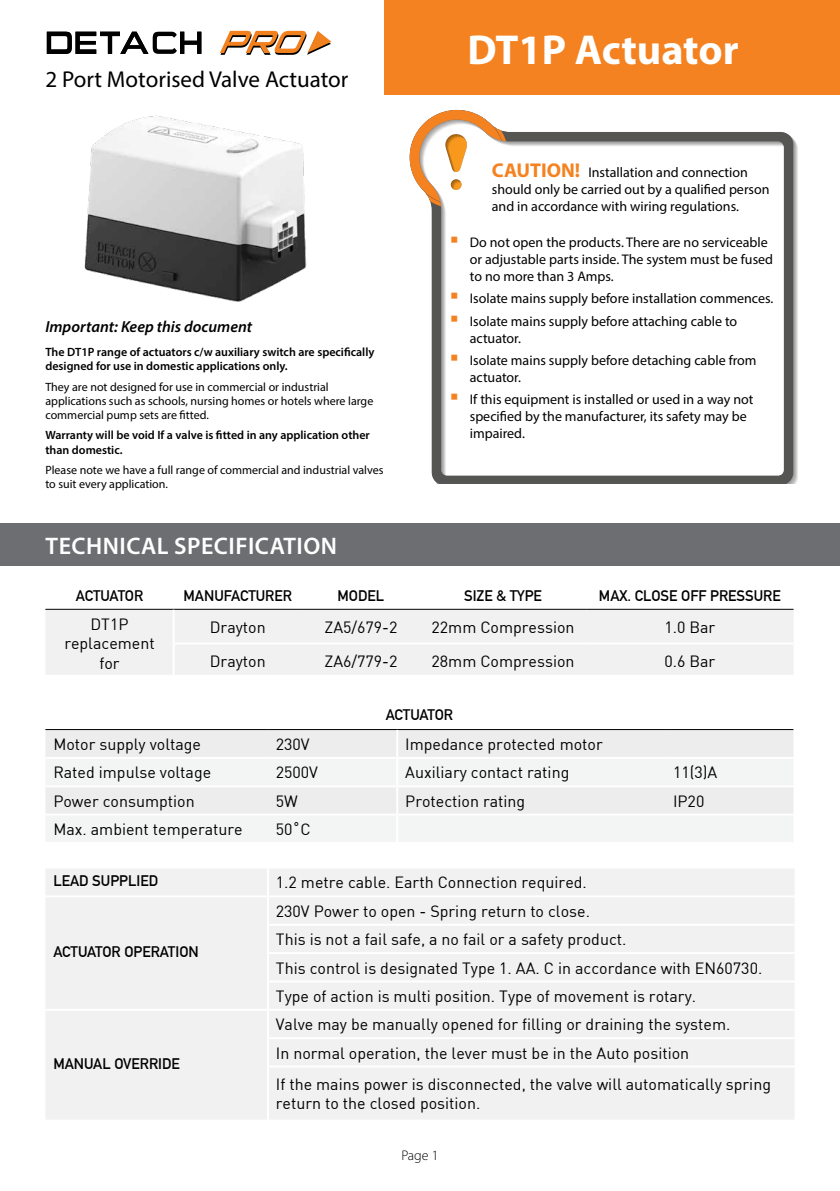
<style>
.page{position:relative;width:840px;height:1191px;background:#fff}
.page>*{position:absolute;margin:0;border:0;box-sizing:border-box;transform-origin:0 0}
.t1{font:700 42px "Myriad Pro";color:#fff}
.t2{font:600 24px "Myriad Pro";letter-spacing:.02em;color:#fff}
.t3{font:23px "Myriad Pro";color:#000}
.t4{font:16px/28.4px "DIN";color:#000}
.t5{font:italic 600 16px "Myriad Pro";color:#000}
.t6{font:700 15px "DIN Alternate";color:#000}
.t7{font:700 15px "DIN Alternate";letter-spacing:-.02em;color:#000}
.t8{font:14px/16.8px "Myriad Pro";color:#000}
.t9{font:300 14px "Myriad Pro";color:#000}
.t10{font:12px/14.4px "Myriad Pro";color:#000}
.t11{font:600 12px/14.4px "Myriad Pro";color:#000}
.s1{font-weight:700;font-size:20px;color:#f58220}
</style>
<div class="page">
<div style="left:384px;top:0;width:455px;height:94px;background:#f58220"></div>
<svg style="left:47px;top:32px;width:154px;height:22px"></svg>
<svg style="left:220px;top:31px;width:111px;height:24px"></svg>
<svg style="left:431px;top:131px;width:362px;height:353px"></svg>
<svg style="left:415px;top:110px;width:93px;height:99px"></svg>
<svg style="left:409px;top:110px;width:95px;height:95px"></svg>
<div style="left:0;top:524px;width:839px;height:42px;background:#6d6e71"></div>
<div style="left:46px;top:610px;width:747px;height:65px;background:#f1f1f2"></div>
<hr style="left:45px;top:609px;width:128px;height:1px;background:#000">
<hr style="left:173px;top:609px;width:129px;height:1px;background:#000">
<hr style="left:302px;top:609px;width:118px;height:1px;background:#000">
<hr style="left:420px;top:609px;width:165px;height:1px;background:#000">
<hr style="left:585px;top:609px;width:208px;height:1px;background:#000">
<hr style="left:172px;top:642px;width:130px;height:2px;background:#fff">
<hr style="left:302px;top:642px;width:118px;height:2px;background:#fff">
<hr style="left:420px;top:642px;width:165px;height:2px;background:#fff">
<hr style="left:585px;top:642px;width:208px;height:2px;background:#fff">
<hr style="left:172px;top:610px;width:2px;height:32px;background:#fff">
<hr style="left:172px;top:644px;width:2px;height:31px;background:#fff">
<div style="left:45px;top:730px;width:748px;height:27px;background:#ededee"></div>
<div style="left:45px;top:759px;width:748px;height:83px;background:#f3f4f4"></div>
<hr style="left:45px;top:729px;width:223px;height:1px;background:#000">
<hr style="left:268px;top:729px;width:129px;height:1px;background:#000">
<hr style="left:397px;top:729px;width:267px;height:1px;background:#000">
<hr style="left:664px;top:729px;width:129px;height:1px;background:#000">
<hr style="left:45px;top:785px;width:223px;height:2px;background:#fff">
<hr style="left:268px;top:785px;width:129px;height:2px;background:#fff">
<hr style="left:397px;top:785px;width:267px;height:2px;background:#fff">
<hr style="left:664px;top:785px;width:129px;height:2px;background:#fff">
<hr style="left:45px;top:813px;width:223px;height:2px;background:#fff">
<hr style="left:268px;top:813px;width:129px;height:2px;background:#fff">
<hr style="left:397px;top:813px;width:267px;height:2px;background:#fff">
<hr style="left:664px;top:813px;width:129px;height:2px;background:#fff">
<hr style="left:396px;top:730px;width:2px;height:27px;background:#fff">
<hr style="left:396px;top:759px;width:2px;height:26px;background:#fff">
<hr style="left:396px;top:787px;width:2px;height:26px;background:#fff">
<hr style="left:396px;top:815px;width:2px;height:27px;background:#fff">
<div style="left:46px;top:869px;width:748px;height:250px;background:#f1f1f2"></div>
<hr style="left:45px;top:895px;width:223px;height:2px;background:#fff">
<hr style="left:268px;top:895px;width:526px;height:2px;background:#fff">
<hr style="left:267px;top:923px;width:527px;height:2px;background:#fff">
<hr style="left:267px;top:952px;width:527px;height:2px;background:#fff">
<hr style="left:267px;top:980px;width:527px;height:2px;background:#fff">
<hr style="left:45px;top:1008px;width:223px;height:2px;background:#fff">
<hr style="left:268px;top:1008px;width:526px;height:2px;background:#fff">
<hr style="left:267px;top:1037px;width:527px;height:2px;background:#fff">
<hr style="left:267px;top:1065px;width:527px;height:2px;background:#fff">
<hr style="left:267px;top:868px;width:2px;height:27px;background:#fff">
<hr style="left:267px;top:897px;width:2px;height:26px;background:#fff">
<hr style="left:267px;top:925px;width:2px;height:27px;background:#fff">
<hr style="left:267px;top:954px;width:2px;height:26px;background:#fff">
<hr style="left:267px;top:982px;width:2px;height:26px;background:#fff">
<hr style="left:267px;top:1010px;width:2px;height:27px;background:#fff">
<hr style="left:267px;top:1039px;width:2px;height:26px;background:#fff">
<hr style="left:267px;top:1067px;width:2px;height:52px;background:#fff">
<img style="left:84px;top:115px;width:223px;height:187px">
<svg style="left:451px;top:237px;width:6px;height:6px"></svg>
<svg style="left:451px;top:293px;width:6px;height:6px"></svg>
<svg style="left:451px;top:316px;width:6px;height:5px"></svg>
<svg style="left:451px;top:355px;width:6px;height:6px"></svg>
<svg style="left:451px;top:394px;width:6px;height:6px"></svg>
<h3 class="t3" style="left:45px;top:65px;width:304px">2 Port Motorised Valve Actuator</h3>
<p class="t5" style="left:45px;top:317px;width:208px">Important: Keep this document</p>
<p class="t11" style="left:45px;top:344px;width:330px">The DT1P range of actuators c/w auxiliary switch are specifically designed for use in domestic applications only.</p>
<p class="t10" style="left:45px;top:379px;width:329px">They are not designed for use in commercial or industrial applications such as schools, nursing homes or hotels where large commercial pump sets are fitted.</p>
<p class="t11" style="left:45px;top:428px;width:326px">Warranty will be void If a valve is fitted in any application other than domestic.</p>
<p class="t10" style="left:45px;top:462px;width:339px">Please note we have a full range of commercial and industrial valves to suit every application.</p>
<h1 class="t1" style="left:467px;top:23px;width:272px">DT1P Actuator</h1>
<p class="t8" style="left:491px;top:164px;width:279px"><span class="s1">CAUTION!</span> Installation and connection should only be carried out by a qualified person and in accordance with wiring regulations.</p>
<p class="t8" style="left:469px;top:234px;width:304px">Do not open the products. There are no serviceable or adjustable parts inside. The system must be fused to no more than 3 Amps.</p>
<p class="t8" style="left:469px;top:287px;width:305px;line-height:22.4px">Isolate mains supply before installation commences.<br>Isolate mains supply before attaching cable to</p>
<p class="t8" style="left:469px;top:326px;width:288px;line-height:22.4px">actuator.<br>Isolate mains supply before detaching cable from</p>
<p class="t8" style="left:469px;top:366px;width:285px;line-height:22.4px">actuator.<br>If this equipment is installed or used in a way not</p>
<p class="t8" style="left:469px;top:408px;width:278px">specified by the manufacturer, its safety may be impaired.</p>
<h2 class="t2" style="left:46px;top:530px;width:293px">TECHNICAL SPECIFICATION</h2>
<p class="t7" style="left:76px;top:584px;width:69px">ACTUATOR</p>
<p class="t6" style="left:183px;top:584px;width:110px">MANUFACTURER</p>
<p class="t6" style="left:337px;top:584px;width:48px">MODEL</p>
<p class="t6" style="left:464px;top:584px;width:79px">SIZE &amp; TYPE</p>
<p class="t6" style="left:598px;top:584px;width:183px">MAX. CLOSE OFF PRESSURE</p>
<p class="t4" style="left:64px;top:614px;width:92px;line-height:19.2px;text-align:center">DT1P replacement for</p>
<p class="t4" style="left:210px;top:613px;width:57px">Drayton</p>
<p class="t4" style="left:324px;top:613px;width:74px">ZA5/679-2</p>
<p class="t4" style="left:431px;top:613px;width:144px">22mm Compression</p>
<p class="t4" style="left:664px;top:613px;width:52px">1.0 Bar</p>
<p class="t4" style="left:210px;top:646px;width:57px">Drayton</p>
<p class="t4" style="left:324px;top:646px;width:74px">ZA6/779-2</p>
<p class="t4" style="left:431px;top:646px;width:144px">28mm Compression</p>
<p class="t4" style="left:664px;top:646px;width:52px">0.6 Bar</p>
<p class="t7" style="left:385px;top:703px;width:69px">ACTUATOR</p>
<p class="t4" style="left:53px;top:729px;width:149px">Motor supply voltage</p>
<p class="t4" style="left:276px;top:729px;width:35px">230V</p>
<p class="t4" style="left:405px;top:729px;width:199px">Impedance protected motor</p>
<p class="t4" style="left:53px;top:758px;width:159px">Rated impulse voltage</p>
<p class="t4" style="left:276px;top:758px;width:44px">2500V</p>
<p class="t4" style="left:405px;top:758px;width:165px">Auxiliary contact rating</p>
<p class="t4" style="left:672px;top:758px;width:46px">11(3)A</p>
<p class="t4" style="left:53px;top:786px;width:143px">Power consumption</p>
<p class="t4" style="left:276px;top:786px;width:24px">5W</p>
<p class="t4" style="left:405px;top:786px;width:121px">Protection rating</p>
<p class="t4" style="left:672px;top:786px;width:33px">IP20</p>
<p class="t4" style="left:53px;top:814px;width:191px">Max. ambient temperature</p>
<p class="t4" style="left:276px;top:814px;width:36px">50˚C</p>
<p class="t6" style="left:53px;top:869px;width:106px">LEAD SUPPLIED</p>
<p class="t4" style="left:276px;top:868px;width:312px">1.2 metre cable. Earth Connection required.</p>
<p class="t6" style="left:53px;top:940px;width:147px">ACTUATOR OPERATION</p>
<p class="t6" style="left:53px;top:1052px;width:128px">MANUAL OVERRIDE</p>
<p class="t4" style="left:276px;top:896px;width:487px">230V Power to open - Spring return to close.<br>This is not a fail safe, a no fail or a safety product.<br>This control is designated Type 1. AA. C in accordance with EN60730.<br>Type of action is multi position. Type of movement is rotary.</p>
<p class="t4" style="left:276px;top:1010px;width:456px">Valve may be manually opened for filling or draining the system.<br>In normal operation, the lever must be in the Auto position</p>
<p class="t4" style="left:276px;top:1074px;width:496px;line-height:19.2px">If the mains power is disconnected, the valve will automatically spring return to the closed position.</p>
<p class="t9" style="left:401px;top:1147px;width:39px">Page 1</p>
</div>
